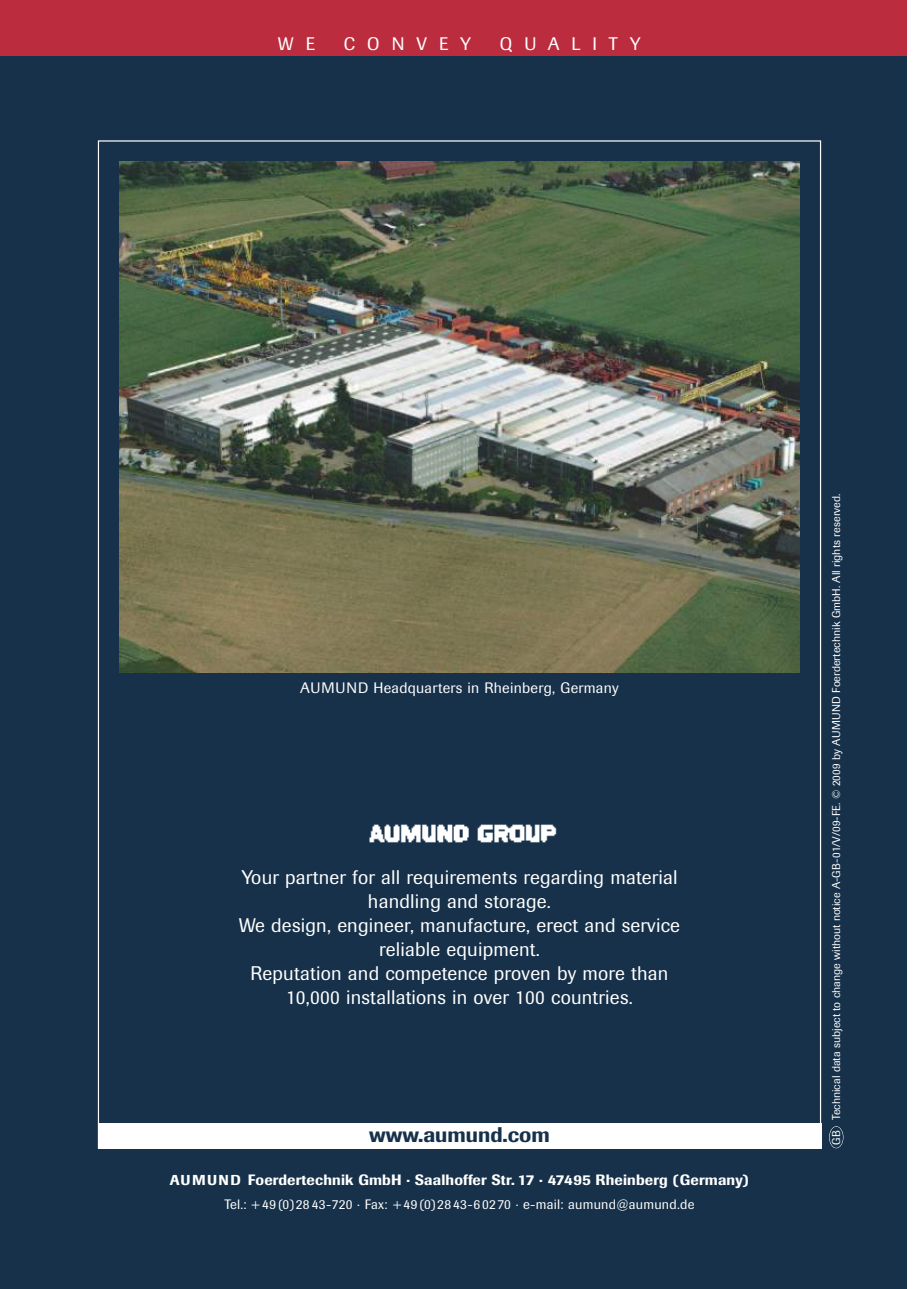
<style>
.page{position:relative;width:919px;height:1289px;background:#fff}
.page>*{position:absolute;margin:0;border:0;box-sizing:border-box;transform-origin:0 0}
.t1{font:500 21px "Imago";color:#163149}
.t2{font:19.5px/24px "Imago";letter-spacing:.01em;color:#fff;text-align:center}
.t3{font:18px "Imago";letter-spacing:.67em;color:#fff}
.t4{font:15px "Imago";letter-spacing:.02em;color:#fff}
.t5{font:500 14.85px "Imago";letter-spacing:.01em;color:#fff}
.t6{font:13.5px "Imago";letter-spacing:.02em;color:#fff}
.t7{font:11.25px "Imago";color:#fff}
.s1{font-size:14.25px}
</style>
<div class="page">
<div style="left:0;top:0;width:906px;height:1288px;background:#163149"></div>
<div style="left:98px;top:1123px;width:723px;height:25px;background:#fff"></div>
<img style="left:119px;top:162px;width:680px;height:510px">
<img style="left:369px;top:824px;width:188px;height:19px">
<div style="left:829px;top:1126px;width:14px;height:22px;border:1px solid #fff;border-radius:50%"></div>
<div style="left:0;top:0;width:906px;height:55px;background:#bb2d3e"></div>
<p class="t3" style="left:278px;top:38px;width:38px">W E</p>
<p class="t3" style="left:344px;top:38px;width:129px">CONVEY</p>
<p class="t3" style="left:500px;top:38px;width:142px">QUALITY</p>
<p class="t4" style="left:300px;top:682px;width:320px">AUMUND Headquarters in Rheinberg, Germany</p>
<p class="t2" style="left:239px;top:866px;width:442px">Your partner for all requirements regarding material handling and storage.<br>We design, engineer, manufacture, erect and service reliable equipment.<br>Reputation and competence proven by more than 10,000 installations in over 100 countries.</p>
<p class="t1" style="left:369px;top:1127px;width:182px">www.aumund.com</p>
<p class="t5" style="left:170px;top:1174px;width:580px"><span class="s1">AUMUND</span> Foerdertechnik GmbH . Saalhoffer Str. 17 . 47495 Rheinberg (Germany)</p>
<p class="t6" style="left:224px;top:1199px;width:471px">Tel.: +49(0)28 43-720 . Fax: +49(0)28 43-6 0270 . e-mail: aumund@aumund.de</p>
<p class="t7" style="left:832px;top:1144px;width:652px;rotate:-90deg">GB Technical data subject to change without notice A-GB-01/V/09-FE. © 2009 by AUMUND Foerdertechnik GmbH. All rights reserved.</p>
</div>
